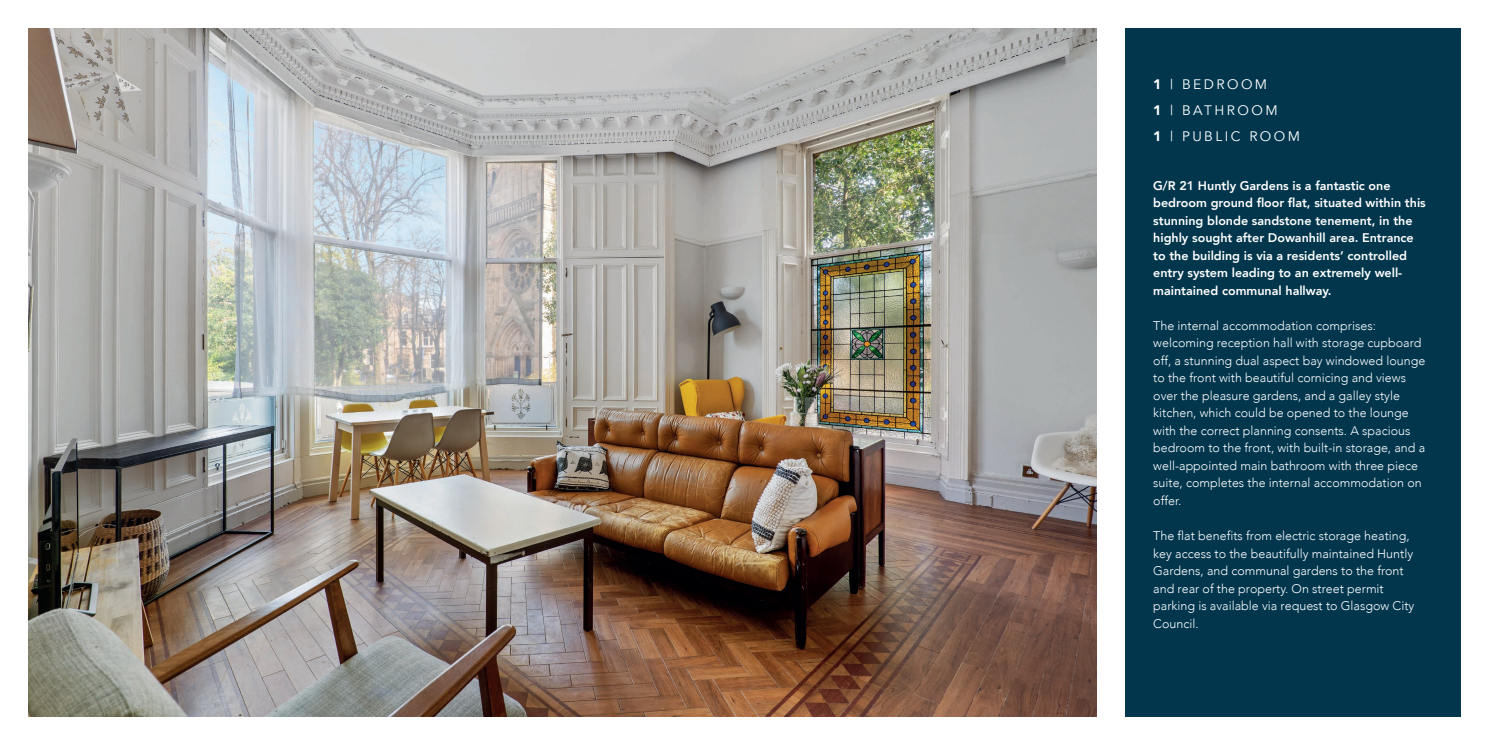
<style>
.page{position:relative;width:1489px;height:745px;background:#fff}
.page>*{position:absolute;margin:0;border:0;box-sizing:border-box;transform-origin:0 0}
.t1{font:13.75px/26.2px "Avenir";letter-spacing:.18em;color:#fff}
.t2{font:300 12.5px/17.5px "Avenir";color:#fff}
.t3{font:800 12.5px/17.5px "Avenir";color:#fff}
.s1{font-weight:900}
</style>
<div class="page">
<div style="left:28px;top:28px;width:1432px;height:688px;background:#01364d"></div>
<div style="left:1096px;top:0;width:28px;height:744px;background:#fff"></div>
<img style="left:28px;top:28px;width:1068px;height:688px">
<p class="t1" style="left:1153px;top:71px;width:148px"><span class="s1">1</span> | BEDROOM<br><span class="s1">1</span> | BATHROOM<br><span class="s1">1</span> | PUBLIC ROOM</p>
<p class="t3" style="left:1153px;top:176px;width:274px">G/R 21 Huntly Gardens is a fantastic one bedroom ground floor flat, situated within this stunning blonde sandstone tenement, in the highly sought after Dowanhill area. Entrance to the building is via a residents’ controlled entry system leading to an extremely well&shy;maintained communal hallway.</p>
<p class="t2" style="left:1153px;top:316px;width:273px">The internal accommodation comprises: welcoming reception hall with storage cupboard off, a stunning dual aspect bay windowed lounge to the front with beautiful cornicing and views over the pleasure gardens, and a galley style kitchen, which could be opened to the lounge with the correct planning consents. A spacious bedroom to the front, with built-in storage, and a well-appointed main bathroom with three piece suite, completes the internal accommodation on offer.</p>
<p class="t2" style="left:1153px;top:526px;width:262px">The flat benefits from electric storage heating, key access to the beautifully maintained Huntly Gardens, and communal gardens to the front and rear of the property. On street permit parking is available via request to Glasgow City Council.</p>
</div>
